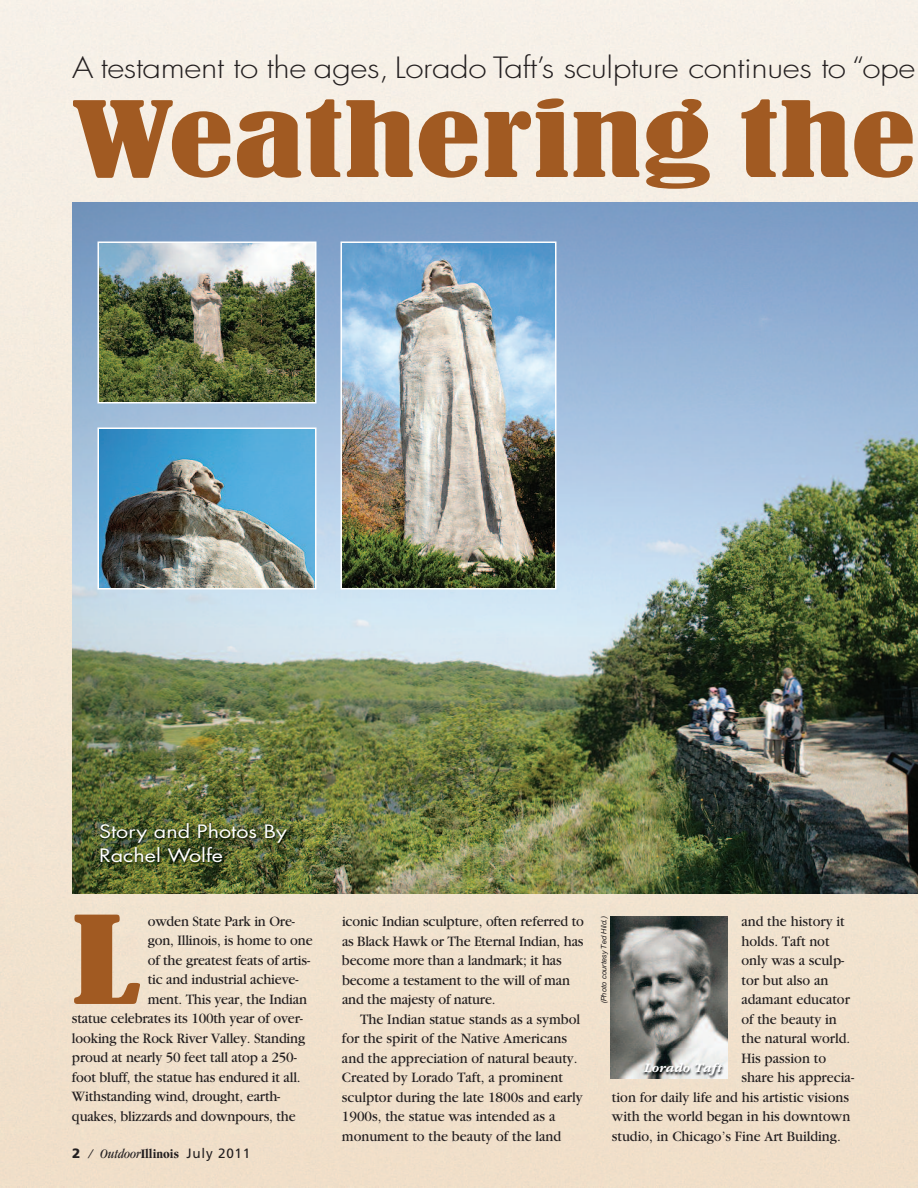
<style>
.page{position:relative;width:918px;height:1188px;background:#fff}
.page>*{position:absolute;margin:0;border:0;box-sizing:border-box;transform-origin:0 0}
.t1{font:condensed 113.4px "Bernard";color:#a15a22;scale:1.5 1}
.t2{font:condensed 97.5px "Bernard";color:#a15a22;scale:1.5 1}
.t3{font:300 28.5px "Futura";letter-spacing:-.015em;color:#231f20;scale:1.17 1}
.t4{font:18px/24px "Futura Std";color:#fff;scale:1.2 1}
.t5{font:15px/19.5px "Garamond";letter-spacing:-.01em;color:#231f20;scale:.95 1}
.t6{font:italic condensed 13.5px "Garamond";color:#231f20}
.t7{font:italic 700 13.5px "ITC Garamond Std";color:#fff}
.t8{font:italic 7.5px "Helvetica Neue";color:#231f20}
.s1{font-family:"Frutiger";font-weight:900;font-style:normal;font-stretch:normal}
.s2{font-weight:700;font-style:normal}
.s3{font-family:"Frutiger";font-style:normal;font-stretch:normal}
</style>
<div class="page">
<img style="left:0;top:0;width:918px;height:1188px">
<img style="left:72px;top:202px;width:846px;height:692px">
<img style="left:92px;top:816px;width:258px;height:77px">
<img style="left:101px;top:245px;width:212px;height:156px">
<div style="left:98px;top:242px;width:218px;height:162px;border:2px solid #fff"></div>
<img style="left:101px;top:431px;width:212px;height:156px">
<div style="left:98px;top:428px;width:218px;height:162px;border:2px solid #fff"></div>
<img style="left:343px;top:245px;width:210px;height:342px">
<div style="left:340px;top:242px;width:216px;height:348px;border:2px solid #fff"></div>
<img style="left:611px;top:916px;width:117px;height:132px">
<div style="left:598px;top:1048px;width:141px;height:44px;background:#efe0cb"></div>
<img style="left:611px;top:1048px;width:117px;height:30px">
<h3 class="t3" style="left:72px;top:54px;width:722px">A testament to the ages, Lorado Taft’s sculpture continues to “ope</h3>
<h2 class="t2" style="left:70px;top:86px;width:565px">Weathering the</h2>
<p class="t4" style="left:99px;top:821px;width:158px">Story and Photos By<br>Rachel Wolfe</p>
<h1 class="t1" style="left:72px;top:898px;width:48px">L</h1>
<p class="t5" style="left:148px;top:913px;width:156px">owden State Park in Ore-</p>
<p class="t5" style="left:148px;top:932px;width:175px">gon, Illinois, is home to one</p>
<p class="t5" style="left:148px;top:952px;width:172px">of the greatest feats of artis-</p>
<p class="t5" style="left:148px;top:971px;width:160px">tic and industrial achieve-</p>
<p class="t5" style="left:148px;top:991px;width:169px">ment. This year, the Indian</p>
<p class="t5" style="left:72px;top:1010px;width:245px">statue celebrates its 100th year of over-</p>
<p class="t5" style="left:72px;top:1030px;width:247px">looking the Rock River Valley. Standing</p>
<p class="t5" style="left:72px;top:1049px;width:238px">proud at nearly 50 feet tall atop a 250-</p>
<p class="t5" style="left:72px;top:1069px;width:242px">foot bluff, the statue has endured it all.</p>
<p class="t5" style="left:72px;top:1088px;width:221px">Withstanding wind, drought, earth-</p>
<p class="t5" style="left:72px;top:1108px;width:237px">quakes, blizzards and downpours, the</p>
<p class="t6" style="left:72px;top:1148px;width:180px"><span class="s1">2</span> / Outdoor<span class="s2">Illinois</span> <span class="s3">July 2011</span></p>
<p class="t5" style="left:342px;top:913px;width:256px">iconic Indian sculpture, often referred to as Black Hawk or The Eternal Indian, has become more than a landmark; it has become a testament to the will of man and the majesty of nature.</p>
<p class="t5" style="left:342px;top:1011px;width:255px;text-indent:18px">The Indian statue stands as a symbol for the spirit of the Native Americans and the appreciation of natural beauty.<br>Created by Lorado Taft, a prominent sculptor during the late 1800s and early 1900s, the statue was intended as a monument to the beauty of the land</p>
<p class="t5" style="left:741px;top:913px;width:110px">and the history it</p>
<p class="t5" style="left:741px;top:933px;width:94px">holds. Taft not</p>
<p class="t5" style="left:741px;top:952px;width:110px">only was a sculp-</p>
<p class="t5" style="left:741px;top:972px;width:93px">tor but also an</p>
<p class="t5" style="left:741px;top:991px;width:116px">adamant educator</p>
<p class="t5" style="left:741px;top:1011px;width:102px">of the beauty in</p>
<p class="t5" style="left:741px;top:1030px;width:116px">the natural world.</p>
<p class="t5" style="left:741px;top:1050px;width:91px">His passion to</p>
<p class="t5" style="left:741px;top:1069px;width:120px">share his apprecia-</p>
<p class="t5" style="left:612px;top:1089px;width:251px">tion for daily life and his artistic visions</p>
<p class="t5" style="left:612px;top:1108px;width:252px">with the world began in his downtown</p>
<p class="t5" style="left:612px;top:1128px;width:242px">studio, in Chicago’s Fine Art Building.</p>
<p class="t8" style="left:599px;top:1003px;width:89px;rotate:-90deg">(Photo courtesy Ted Hild.)</p>
<p class="t7" style="left:644px;top:1063px;width:79px">Lorado Taft</p>
</div>
